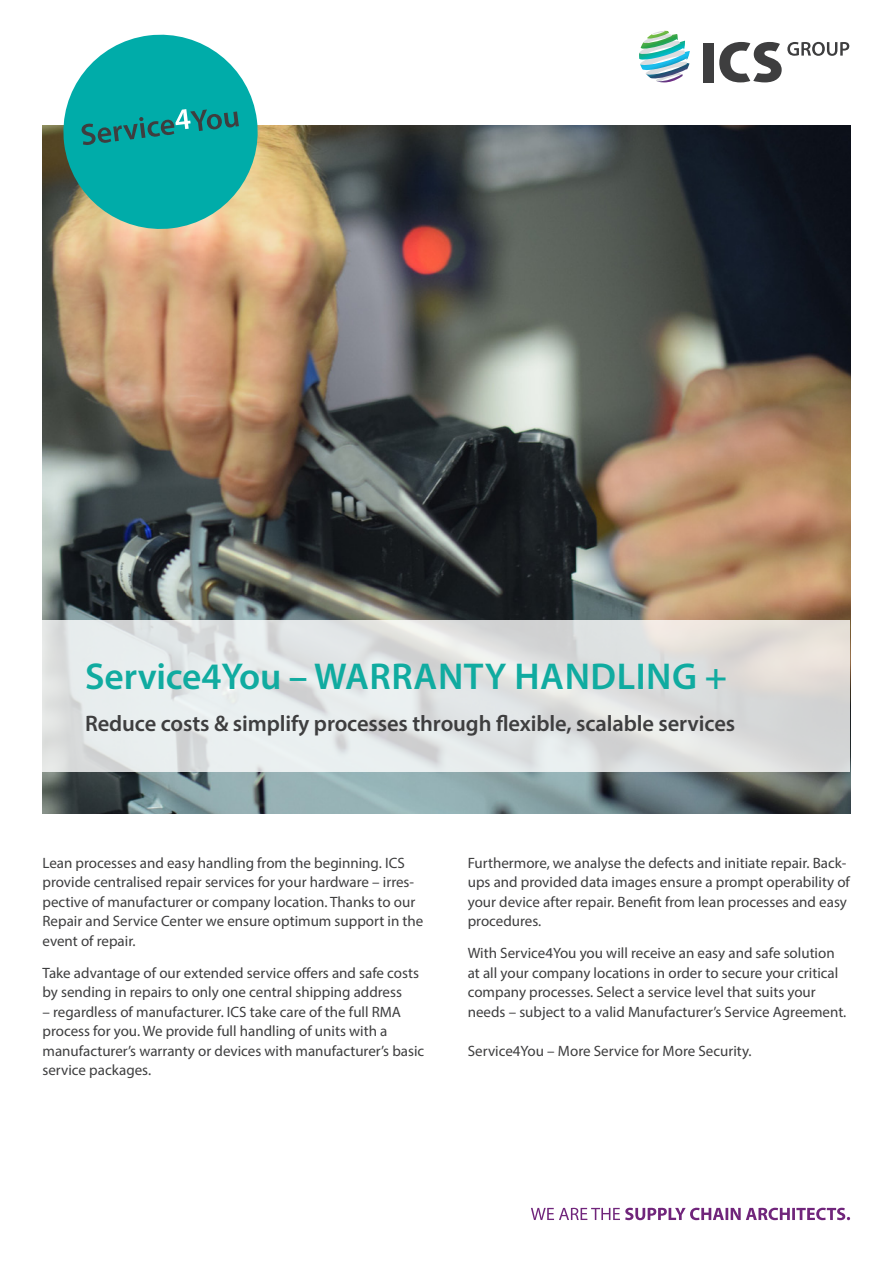
<style>
.page{position:relative;width:893px;height:1263px;background:#fff}
.page>*{position:absolute;margin:0;border:0;box-sizing:border-box;transform-origin:0 0}
.Headline{font:600 37.5px "Myriad Pro";letter-spacing:.015em;color:#10aba0}
.Headline-2{font:600 22.5px "Myriad Pro";letter-spacing:-.005em;color:#3e3e3f}
.t1{font:15px/19.5px "Myriad Pro";color:#3e3e3f}
</style>
<div class="page">
<img style="left:43px;top:125px;width:807px;height:689px">
<svg style="left:43px;top:620px;width:807px;height:152px;background:#e0e3e2"></svg>
<div style="left:703px;top:43px;width:11px;height:39px;background:#3e3e3f"></div>
<svg style="left:719px;top:42px;width:130px;height:40px"></svg>
<svg style="left:639px;top:31px;width:51px;height:51px"></svg>
<svg style="left:531px;top:1208px;width:319px;height:12px"></svg>
<svg style="left:58px;top:34px;width:205px;height:201px;background:#41b3ab"></svg>
<p class="Headline" style="left:85px;top:652px;width:644px">Service4You – WARRANTY HANDLING +</p>
<p class="Headline-2" style="left:85px;top:709px;width:652px">Reduce costs &amp; simplify processes through flexible, scalable services</p>
<p class="t1" style="left:43px;top:852px;width:382px">Lean processes and easy handling from the beginning. ICS provide centralised repair services for your hardware – irres&shy;pective of manufacturer or company location. Thanks to our Repair and Service Center we ensure optimum support in the event of repair.</p>
<p class="t1" style="left:43px;top:963px;width:378px">Take advantage of our extended service offers and safe costs by sending in repairs to only one central shipping address</p>
<p class="t1" style="left:43px;top:1002px;width:383px">– regardless of manufacturer. ICS take care of the full RMA process for you. We provide full handling of units with a manufacturer’s warranty or devices with manufacturer’s basic service packages.</p>
<p class="t1" style="left:468px;top:852px;width:384px">Furthermore, we analyse the defects and initiate repair. Back&shy;ups and provided data images ensure a prompt operability of your device after repair. Benefit from lean processes and easy procedures.</p>
<p class="t1" style="left:468px;top:943px;width:380px">With Service4You you will receive an easy and safe solution at all your company locations in order to secure your critical company processes. Select a service level that suits your needs – subject to a valid Manufacturer’s Service Agreement.</p>
<p class="t1" style="left:468px;top:1041px;width:285px">Service4You – More Service for More Security.</p>
</div>
